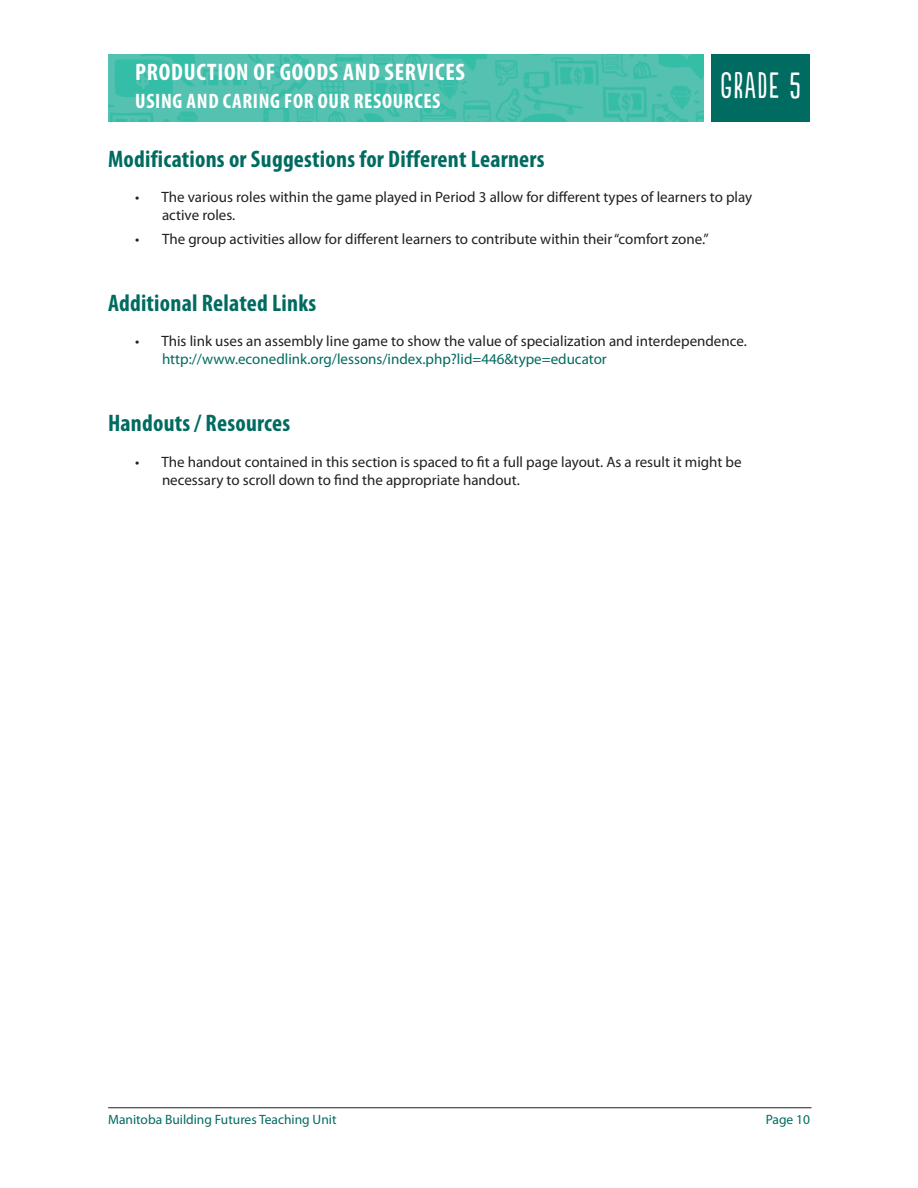
<style>
.page{position:relative;width:918px;height:1188px;background:#fff}
.page>*{position:absolute;margin:0;border:0;box-sizing:border-box;transform-origin:0 0}
.t1{font:34.5px "Populaire";letter-spacing:.05em;color:#fff}
.t2{font:700 condensed 24px "Myriad Pro";letter-spacing:.01em;color:#006b60}
.t3{font:700 condensed 24px "Myriad Pro";letter-spacing:.03em;color:#fff}
.t4{font:700 condensed 21px "Myriad Pro";letter-spacing:.03em;color:#fff}
.t5{font:15px/18px "Myriad Pro";color:#231f20}
.t6{font:15px "Myriad Pro";color:#006b60}
.t7{font:13.5px "Myriad Pro";color:#006b60}
</style>
<div class="page">
<hr style="left:108px;top:1107px;width:704px;height:1px;background:#231f20">
<div style="left:711px;top:54px;width:99px;height:68px;background:#006b60"></div>
<img style="left:108px;top:54px;width:596px;height:68px">
<h2 class="t3" style="left:135px;top:63px;width:331px">PRODUCTION OF GOODS AND SERVICES</h2>
<h3 class="t4" style="left:135px;top:94px;width:307px">USING AND CARING FOR OUR RESOURCES</h3>
<h1 class="t1" style="left:720px;top:66px;width:82px">GRADE 5</h1>
<h2 class="t2" style="left:108px;top:150px;width:438px">Modifications or Suggestions for Different Learners</h2>
<p class="t5" style="left:162px;top:189px;width:592px;text-indent:-27px">• The various roles within the game played in Period 3 allow for different types of learners to play active roles.</p>
<p class="t5" style="left:135px;top:231px;width:575px">• The group activities allow for different learners to contribute within their“comfort zone.”</p>
<h2 class="t2" style="left:108px;top:294px;width:210px">Additional Related Links</h2>
<p class="t5" style="left:135px;top:334px;width:613px">• This link uses an assembly line game to show the value of specialization and interdependence.</p>
<p class="t6" style="left:162px;top:354px;width:446px">http://www.econedlink.org/lessons/index.php?lid=446&amp;type=educator</p>
<h2 class="t2" style="left:108px;top:415px;width:184px">Handouts / Resources</h2>
<p class="t5" style="left:162px;top:454px;width:581px;text-indent:-27px">• The handout contained in this section is spaced to fit a full page layout. As a result it might be necessary to scroll down to find the appropriate handout.</p>
<p class="t7" style="left:108px;top:1114px;width:230px">Manitoba Building Futures Teaching Unit</p>
<p class="t7" style="left:766px;top:1114px;width:46px">Page 10</p>
</div>
